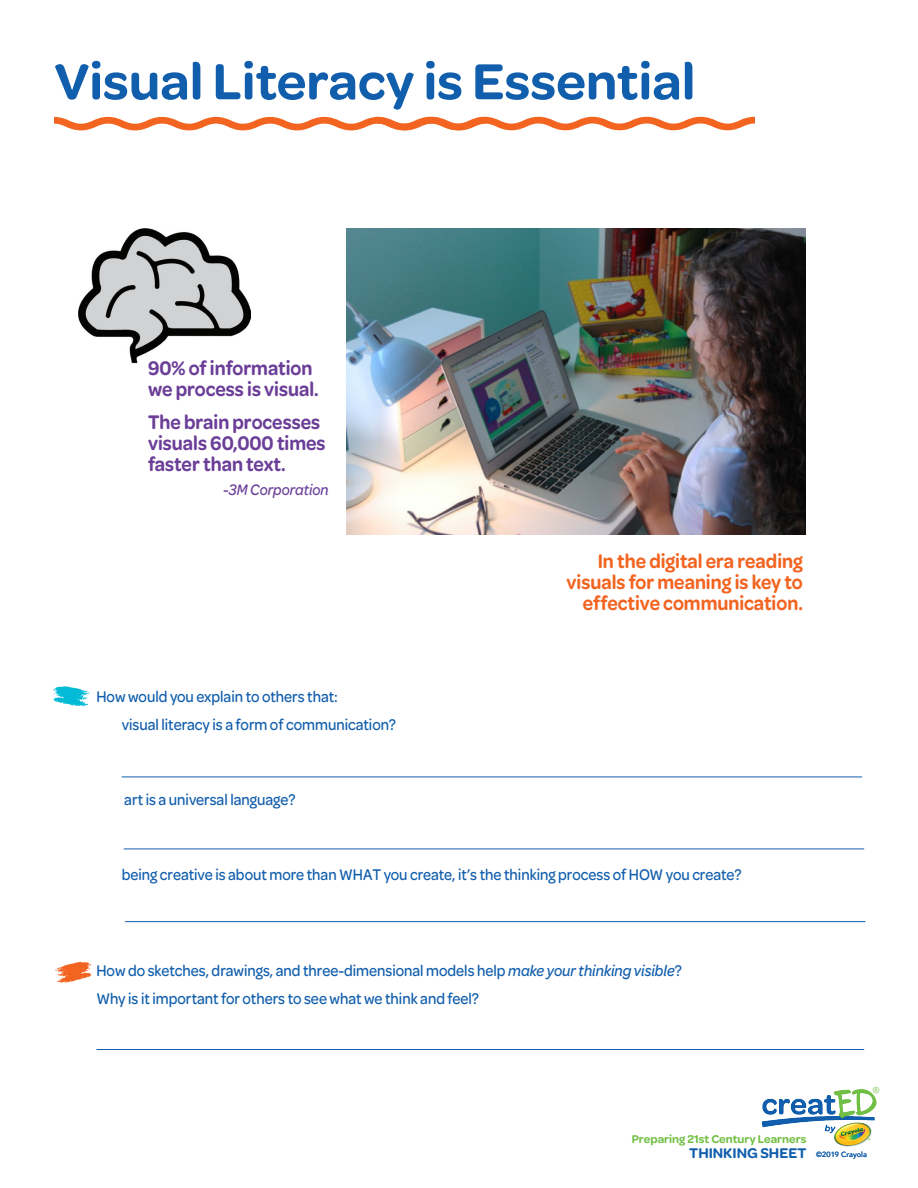
<style>
.page{position:relative;width:918px;height:1188px;background:#fff}
.page>*{position:absolute;margin:0;border:0;box-sizing:border-box;transform-origin:0 0}
.t1{font:600 54px "Omnes";color:#115eac}
.t2{font:600 21px/21px "Omnes";color:#6b3e98;scale:.9 1}
.t3{font:600 21px/21px "Omnes";color:#f36421;text-align:right;scale:.9 1}
.t4{font:500 16.5px "Omnes";color:#115eac;scale:.9 1}
.t5{font:italic 500 16.2px "Omnes";color:#6b4099;scale:.9 1}
.t6{font:600 15px "Omnes";color:#115eac}
.t7{font:600 12px "Omnes";color:#71bf44}
.t8{font:9px "Omnes";color:#71bf44}
.t9{font:500 7.5px "Avenir";color:#115eac}
.s1{font-style:italic}
</style>
<div class="page">
<svg style="left:54px;top:117px;width:700px;height:13px"></svg>
<img style="left:79px;top:229px;width:171px;height:135px">
<hr style="left:122px;top:777px;width:740px;height:1px;background:#115eac">
<hr style="left:124px;top:849px;width:740px;height:1px;background:#115eac">
<hr style="left:125px;top:921px;width:740px;height:1px;background:#115eac">
<hr style="left:96px;top:1049px;width:768px;height:1px;background:#115eac">
<img style="left:761px;top:1089px;width:116px;height:58px">
<div style="left:872px;top:1087px;width:9px;height:8px;background:#fff;border-radius:4px"></div>
<img style="left:346px;top:229px;width:459px;height:305px">
<p class="t1" style="left:54px;top:43px;width:643px">Visual Literacy is Essential</p>
<p class="t2" style="left:148px;top:356px;width:191px">90% of information we process is visual.</p>
<p class="t2" style="left:148px;top:411px;width:199px">The brain processes visuals 60,000 times faster than text.</p>
<p class="t5" style="left:223px;top:479px;width:119px">-3M Corporation</p>
<p class="t4" style="left:96px;top:685px;width:270px">How would you explain to others that:</p>
<p class="t4" style="left:122px;top:713px;width:306px">visual literacy is a form of communication?</p>
<p class="t4" style="left:124px;top:788px;width:192px">art is a universal language?</p>
<p class="t3" style="left:598px;top:549px;width:229px">In the digital era reading</p>
<p class="t3" style="left:566px;top:570px;width:264px">visuals for meaning is key to effective communication.</p>
<p class="t4" style="left:122px;top:863px;width:690px">being creative is about more than WHAT you create, it’s the thinking process of HOW you create?</p>
<p class="t4" style="left:96px;top:959px;width:652px">How do sketches, drawings, and three-dimensional models help <span class="s1">make your thinking visible</span>?</p>
<p class="t4" style="left:96px;top:987px;width:427px">Why is it important for others to see what we think and feel?</p>
<p class="t8" style="left:873px;top:1084px;width:8px">R</p>
<p class="t7" style="left:632px;top:1130px;width:176px">Preparing 21st Century Learners</p>
<p class="t6" style="left:689px;top:1142px;width:119px">THINKING SHEET</p>
<p class="t9" style="left:816px;top:1148px;width:52px">©2019 Crayola</p>
</div>
